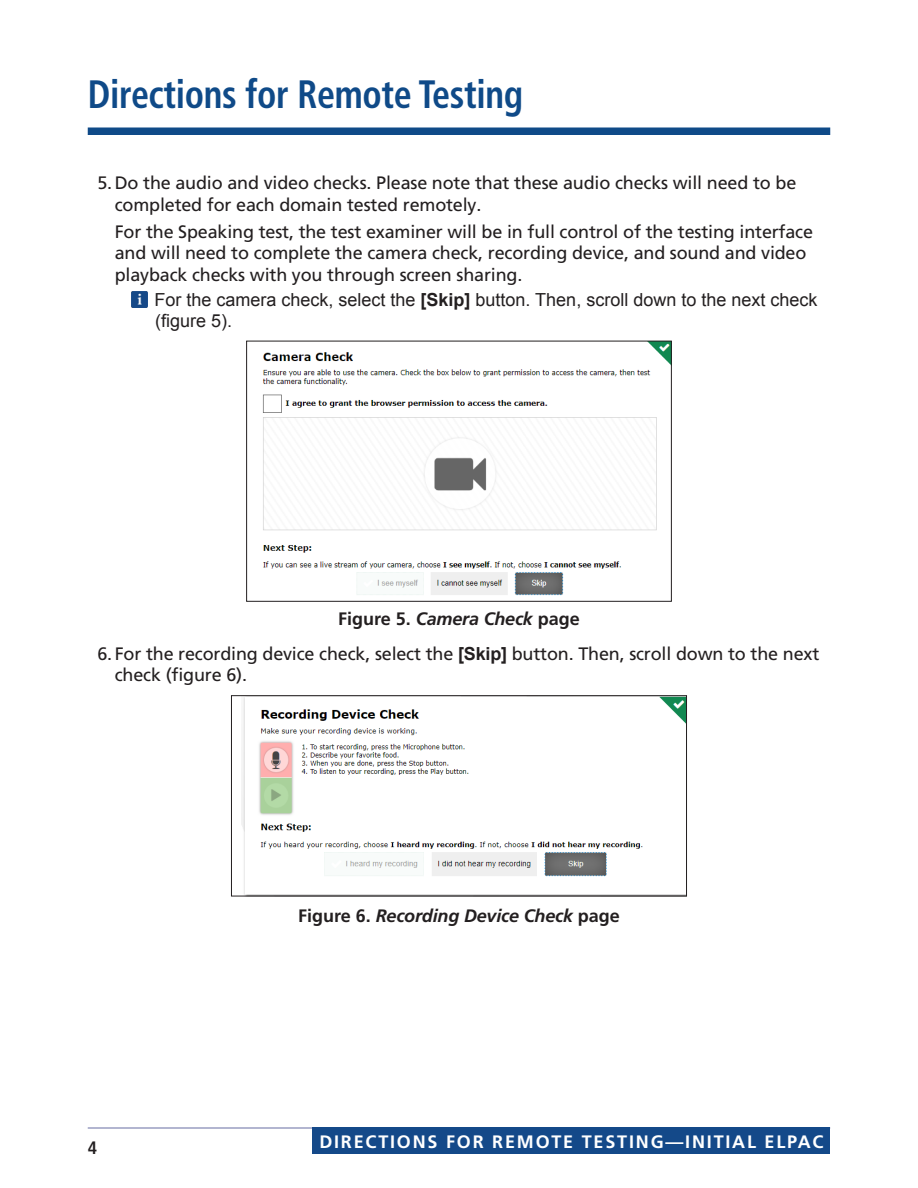
<style>
.page{position:relative;width:918px;height:1188px;background:#fff}
.page>*{position:absolute;margin:0;border:0;box-sizing:border-box;transform-origin:0 0}
.t1{font:700 condensed 39.6px "Frutiger LT Pro";letter-spacing:-.01em;color:#0f4a88;scale:.91 1}
.Numbered_List_indent{font:18px/21.6px "Frutiger LT Pro";letter-spacing:-.01em;color:#231f20}
.ACTION_text_Logon{font:18px/21px "Arial";color:#231f20}
.t2{font:700 18px "Frutiger LT Pro";letter-spacing:.1em;color:#fff}
.Figure_Caption{font:italic 700 18px "Frutiger LT Pro";letter-spacing:-.01em;color:#231f20}
.Figure_Caption-2{font:700 18px "Frutiger LT Pro";color:#231f20}
.t3{font:700 condensed 18px "Frutiger LT Pro";color:#231f20}
.s1{font-weight:700}
.s2{font-style:italic}
.s3{font-family:"Arial";font-weight:700}
.s4{font-style:normal}
</style>
<div class="page">
<div style="left:88px;top:128px;width:742px;height:7px;background:#0f4a88"></div>
<hr style="left:88px;top:1127px;width:742px;height:2px;background:#999ec1">
<div style="left:313px;top:1127px;width:517px;height:27px;background:#144989"></div>
<img style="left:132px;top:291px;width:16px;height:16px">
<img style="left:263px;top:343px;width:407px;height:253px">
<div style="left:246px;top:341px;width:426px;height:261px;border:1px solid #231f20"></div>
<img style="left:241px;top:697px;width:444px;height:197px">
<div style="left:231px;top:695px;width:456px;height:201px;border:1px solid #231f20"></div>
<h1 class="t1" style="left:88px;top:71px;width:480px">Directions for Remote Testing</h1>
<p class="Numbered_List_indent" style="left:115px;top:172px;width:683px;text-indent:-17px">5.Do the audio and video checks. Please note that these audio checks will need to be completed for each domain tested remotely.</p>
<p class="Numbered_List_indent" style="left:115px;top:221px;width:700px">For the Speaking test, the test examiner will be in full control of the testing interface and will need to complete the camera check, recording device, and sound and video playback checks with you through screen sharing.</p>
<p class="ACTION_text_Logon" style="left:154px;top:289px;width:664px">For the camera check, select the <span class="s1">[Skip]</span> button. Then, scroll down to the next check (figure 5).</p>
<p class="Figure_Caption-2" style="left:338px;top:608px;width:243px">Figure 5. <span class="s2">Camera Check</span> page</p>
<p class="Numbered_List_indent" style="left:115px;top:643px;width:706px;text-indent:-17px">6. For the recording device check, select the <span class="s3">[Skip]</span> button. Then, scroll down to the next check (figure 6).</p>
<p class="t3" style="left:88px;top:1137px;width:11px">4</p>
<p class="Figure_Caption" style="left:298px;top:905px;width:323px"><span class="s4">Figure 6.</span> Recording Device Check <span class="s4">page</span></p>
<p class="t2" style="left:319px;top:1131px;width:506px">DIRECTIONS FOR REMOTE TESTING—INITIAL ELPAC</p>
</div>
